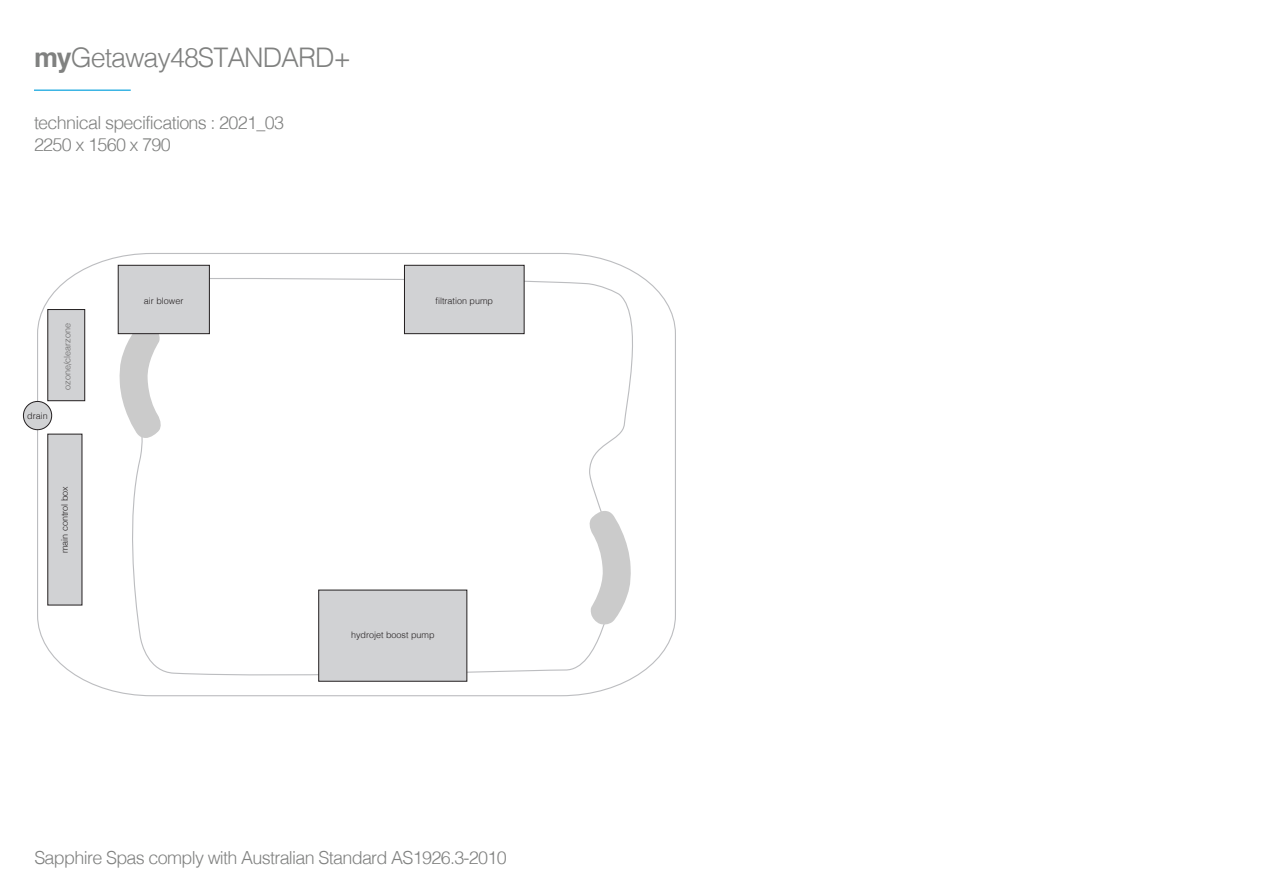
<style>
.page{position:relative;width:1263px;height:893px;background:#fff}
.page>*{position:absolute;margin:0;border:0;box-sizing:border-box;transform-origin:0 0}
.t1{font:300 27px "Helvetica";letter-spacing:-.04em;color:#808180}
.t2{font:300 18px/21.6px "Helvetica";letter-spacing:-.04em;color:#808180}
.t3{font:300 9px "Helvetica";color:#231f20}
.t4{font:300 9px "Helvetica";color:#676666}
.s1{font-weight:700}
</style>
<div class="page">
<svg style="left:36px;top:253px;width:640px;height:444px"></svg>
<hr style="left:34px;top:89px;width:97px;height:2px;background:#3ab4e4">
<svg style="left:127px;top:277px;width:519px;height:401px"></svg>
<svg style="left:589px;top:511px;width:42px;height:114px"></svg>
<svg style="left:119px;top:334px;width:43px;height:104px"></svg>
<div style="left:318px;top:590px;width:149px;height:92px;background:#d1d2d4;border:1px solid #231f20"></div>
<div style="left:23px;top:401px;width:29px;height:29px;background:#d1d2d4;border-radius:50%"></div>
<div style="left:23px;top:401px;width:29px;height:29px;border:1px solid #231f20;border-radius:50%"></div>
<div style="left:47px;top:434px;width:35px;height:171px;background:#d1d2d4"></div>
<div style="left:118px;top:265px;width:92px;height:69px;background:#d1d2d4;border:1px solid #231f20"></div>
<div style="left:47px;top:309px;width:38px;height:92px;background:#d1d2d4;border:1px solid #231f20"></div>
<div style="left:404px;top:265px;width:120px;height:69px;background:#d1d2d4;border:1px solid #231f20"></div>
<h1 class="t1" style="left:34px;top:35px;width:319px"><span class="s1">my</span>Getaway48STANDARD+</h1>
<p class="t2" style="left:34px;top:110px;width:251px">technical specifications : 2021_03<br>2250 x 1560 x 790</p>
<p class="t3" style="left:27px;top:408px;width:22px">drain</p>
<p class="t4" style="left:60px;top:390px;width:68px;rotate:-90deg">ozone/clearzone</p>
<p class="t3" style="left:57px;top:553px;width:69px;rotate:-90deg">main control box</p>
<p class="t3" style="left:144px;top:293px;width:41px">air blower</p>
<p class="t3" style="left:435px;top:293px;width:59px">filtration pump</p>
<p class="t3" style="left:351px;top:628px;width:85px">hydrojet boost pump</p>
<p class="t2" style="left:34px;top:846px;width:474px">Sapphire Spas comply with Australian Standard AS1926.3-2010</p>
</div>
